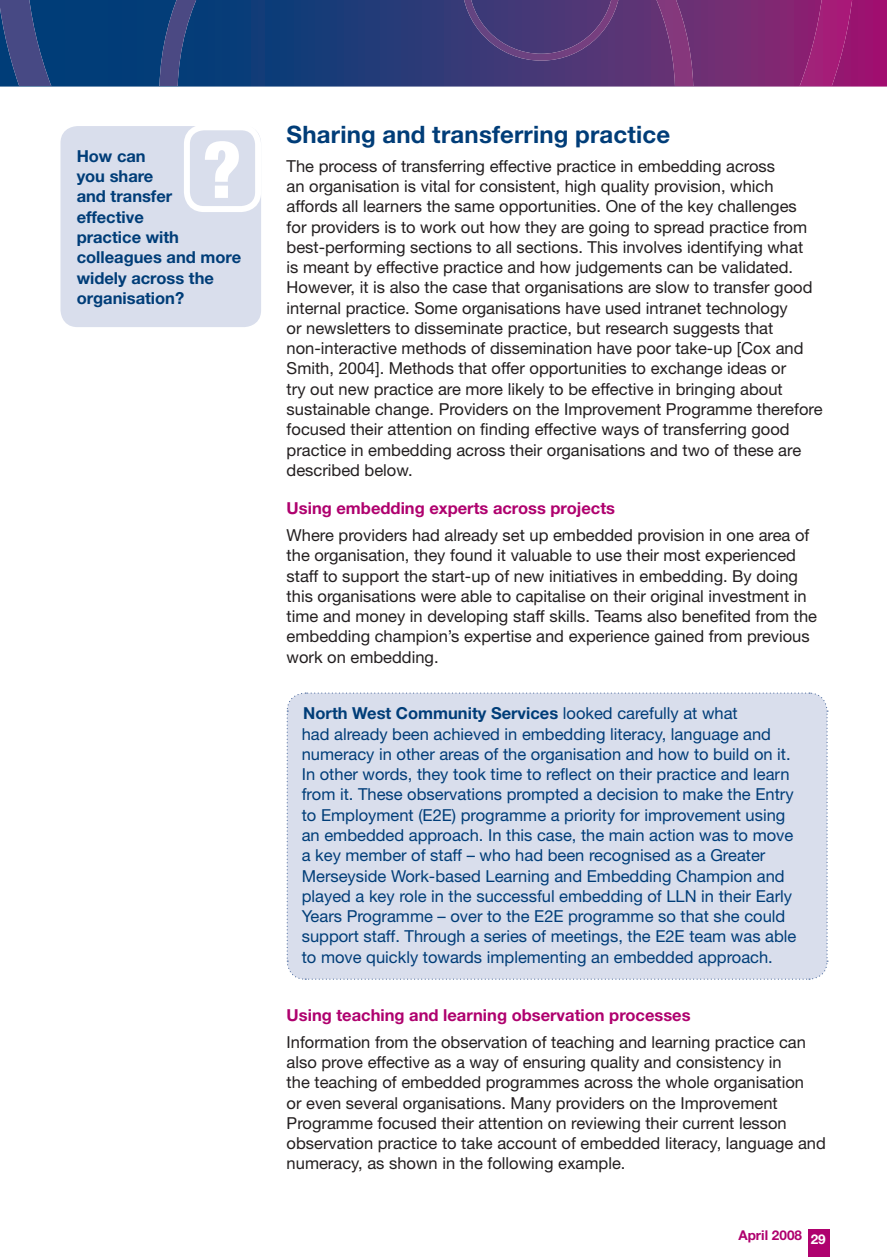
<style>
.page{position:relative;width:887px;height:1257px;background:#fff}
.page>*{position:absolute;margin:0;border:0;box-sizing:border-box;transform-origin:0 0}
.t1{font:900 condensed 78px "Helvetica Neue LT";color:#fff}
.t2{font:700 24px "Helvetica Neue LT";letter-spacing:.005em;color:#003d78}
.t3{font:16.5px/20.2px "Helvetica Neue LT";color:#231f20}
.t4{font:16.5px/20.2px "Helvetica Neue LT";color:#003d78}
.t5{font:700 16.5px/20.2px "Helvetica Neue LT";color:#003d78}
.t6{font:700 16.5px "Helvetica Neue LT";color:#af016e}
.t7{font:700 13.5px "Helvetica Neue LT";color:#af016e}
.s1{font-weight:700}
.s2{color:#fff}
</style>
<div class="page">
<svg style="left:0;top:0;width:886px;height:87px"></svg>
<svg style="left:0;top:0;width:854px;height:86px"></svg>
<svg style="left:159px;top:0;width:534px;height:86px"></svg>
<svg style="left:462px;top:0;width:158px;height:61px"></svg>
<div style="left:807px;top:1228px;width:22px;height:28px;background:#af016e"></div>
<div style="left:286px;top:692px;width:542px;height:288px;background:#d9deec"></div>
<div style="left:60px;top:126px;width:201px;height:201px;background:#d9deec;border-radius:17px"></div>
<div style="left:184px;top:124px;width:77px;height:88px;border:6px solid #fff;border-radius:17px"></div>
<h1 class="t1" style="left:202px;top:122px;width:40px">?</h1>
<p class="t5" style="left:77px;top:145px;width:166px">How can<br>you share<br>and transfer effective<br>practice with colleagues and more widely across the organisation?</p>
<h2 class="t2" style="left:286px;top:120px;width:385px">Sharing and transferring practice</h2>
<p class="t3" style="left:286px;top:156px;width:537px">The process of transferring effective practice in embedding across<br>an organisation is vital for consistent, high quality provision, which affords all learners the same opportunities. One of the key challenges<br>for providers is to work out how they are going to spread practice from best-performing sections to all sections. This involves identifying what<br>is meant by effective practice and how judgements can be validated.<br>However, it is also the case that organisations are slow to transfer good internal practice. Some organisations have used intranet technology<br>or newsletters to disseminate practice, but research suggests that non-interactive methods of dissemination have poor take-up [Cox and Smith, 2004]. Methods that offer opportunities to exchange ideas or<br>try out new practice are more likely to be effective in bringing about sustainable change. Providers on the Improvement Programme therefore focused their attention on finding effective ways of transferring good practice in embedding across their organisations and two of these are described below.</p>
<p class="t6" style="left:286px;top:498px;width:330px">Using embedding experts across projects</p>
<p class="t3" style="left:286px;top:525px;width:531px">Where providers had already set up embedded provision in one area of the organisation, they found it valuable to use their most experienced staff to support the start-up of new initiatives in embedding. By doing this organisations were able to capitalise on their original investment in time and money in developing staff skills. Teams also benefited from the embedding champion’s expertise and experience gained from previous work on embedding.</p>
<p class="t4" style="left:302px;top:703px;width:496px"><span class="s1">North West Community Services</span> looked carefully at what<br>had already been achieved in embedding literacy, language and numeracy in other areas of the organisation and how to build on it.<br>In other words, they took time to reflect on their practice and learn from it. These observations prompted a decision to make the Entry to Employment (E2E) programme a priority for improvement using an embedded approach. In this case, the main action was to move a key member of staff – who had been recognised as a Greater Merseyside Work-based Learning and Embedding Champion and played a key role in the successful embedding of LLN in their Early Years Programme – over to the E2E programme so that she could support staff. Through a series of meetings, the E2E team was able to move quickly towards implementing an embedded approach.</p>
<p class="t6" style="left:286px;top:1004px;width:405px">Using teaching and learning observation processes</p>
<p class="t3" style="left:286px;top:1031px;width:540px">Information from the observation of teaching and learning practice can also prove effective as a way of ensuring quality and consistency in<br>the teaching of embedded programmes across the whole organisation<br>or even several organisations. Many providers on the Improvement Programme focused their attention on reviewing their current lesson observation practice to take account of embedded literacy, language and numeracy, as shown in the following example.</p>
<p class="t7" style="left:738px;top:1226px;width:89px">April 2008 <span class="s2">29</span></p>
</div>
